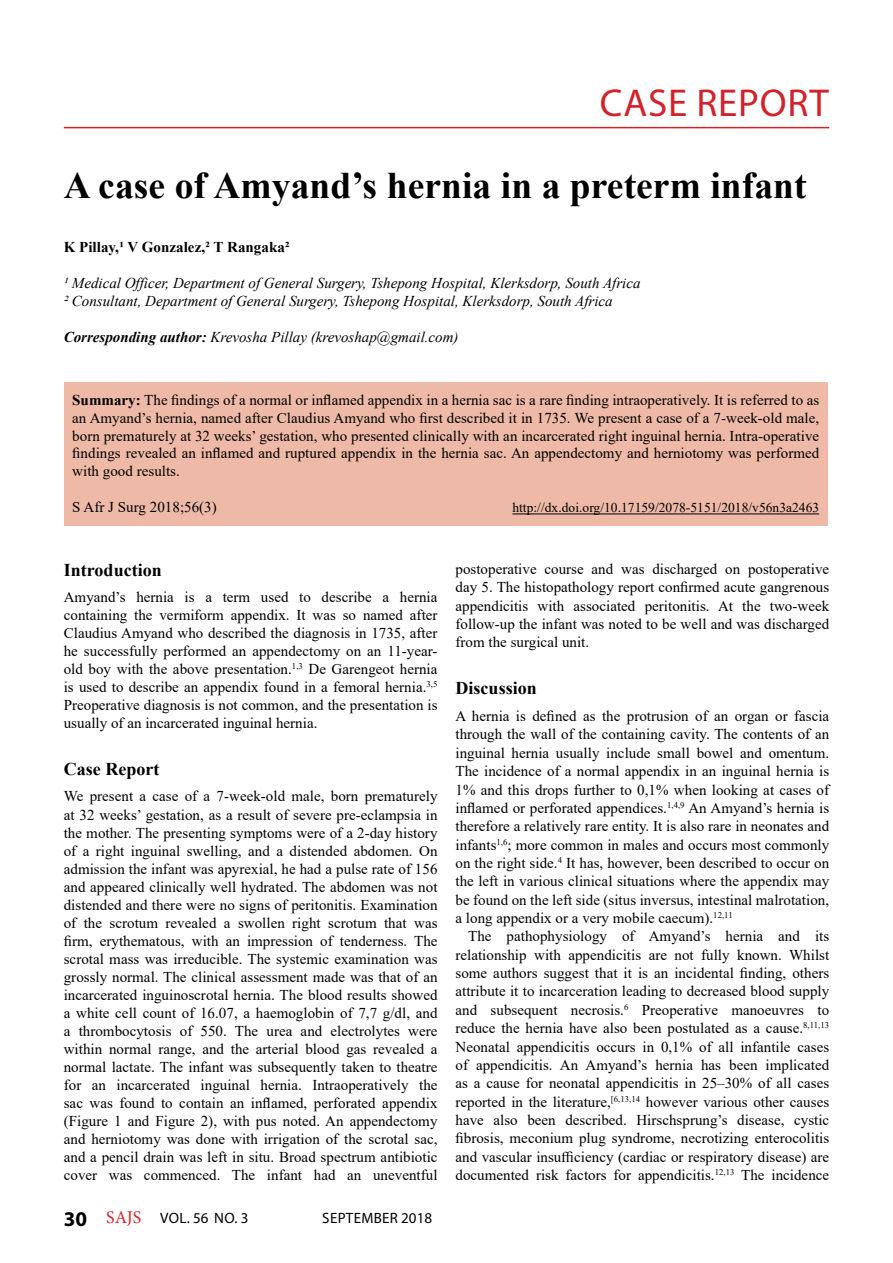
<style>
.page{position:relative;width:893px;height:1263px;background:#fff}
.page>*{position:absolute;margin:0;border:0;box-sizing:border-box;transform-origin:0 0}
.t1{font:39px "Myriad Pro";letter-spacing:.02em;color:#d2232a}
.t2{font:700 37.5px "Times New Roman";color:#000}
.t3{font:700 18px "Times New Roman";color:#000}
.t4{font:15px/18px "Times New Roman";color:#000;text-align:justify}
.t5{font:italic 15px/18px "Times New Roman";color:#000}
.t6{font:15px "Myriad Pro";letter-spacing:.02em;color:#000}
.t7{font:700 15px "Times New Roman";color:#000}
.t8{font:13.5px "Times New Roman";color:#000}
.s1{font-weight:700}
.s2{font-weight:700;font-size:21px}
.s3{font-family:"Minion Pro";font-size:18px;color:#d2232a}
</style>
<div class="page">
<hr style="left:64px;top:127px;width:765px;height:1px;background:#d2232a">
<div style="left:64px;top:382px;width:764px;height:143px;background:#eebaa7"></div>
<hr style="left:512px;top:514px;width:307px;height:1px;background:#000">
<h1 class="t1" style="left:600px;top:78px;width:230px">CASE REPORT</h1>
<h2 class="t2" style="left:64px;top:158px;width:744px">A case of Amyand’s hernia in a preterm infant</h2>
<p class="t7" style="left:64px;top:237px;width:228px">K Pillay,1 V Gonzalez,2 T Rangaka2</p>
<p class="t5" style="left:64px;top:274px;width:578px">1 Medical Officer, Department of General Surgery, Tshepong Hospital, Klerksdorp, South Africa<br>2 Consultant, Department of General Surgery, Tshepong Hospital, Klerksdorp, South Africa</p>
<p class="t5" style="left:64px;top:328px;width:396px"><span class="s1">Corresponding author:</span> Krevosha Pillay (krevoshap@gmail.com)</p>
<p class="t4" style="left:72px;top:391px;width:748px"><span class="s1">Summary:</span> The findings of a normal or inflamed appendix in a hernia sac is a rare finding intraoperatively. It is referred to as an Amyand’s hernia, named after Claudius Amyand who first described it in 1735. We present a case of a 7-week-old male, born prematurely at 32 weeks’ gestation, who presented clinically with an incarcerated right inguinal hernia. Intra-operative findings revealed an inflamed and ruptured appendix in the hernia sac. An appendectomy and herniotomy was performed with good results.</p>
<p class="t4" style="left:72px;top:498px;width:146px">S Afr J Surg 2018;56(3)</p>
<p class="t8" style="left:512px;top:498px;width:308px">http://dx.doi.org/10.17159/2078-5151/2018/v56n3a2463</p>
<p class="t3" style="left:64px;top:557px;width:100px">Introduction</p>
<p class="t4" style="left:64px;top:588px;width:375px">Amyand’s hernia is a term used to describe a hernia containing the vermiform appendix. It was so named after Claudius Amyand who described the diagnosis in 1735, after he successfully performed an appendectomy on an 11-year&shy;old boy with the above presentation.<sup>1,3</sup> De Garengeot hernia is used to describe an appendix found in a femoral hernia.<sup>3,5<br></sup>Preoperative diagnosis is not common, and the presentation is usually of an incarcerated inguinal hernia.</p>
<p class="t3" style="left:64px;top:756px;width:97px">Case Report</p>
<p class="t4" style="left:64px;top:787px;width:375px">We present a case of a 7-week-old male, born prematurely at 32 weeks’ gestation, as a result of severe pre-eclampsia in the mother. The presenting symptoms were of a 2-day history of a right inguinal swelling, and a distended abdomen. On admission the infant was apyrexial, he had a pulse rate of 156 and appeared clinically well hydrated. The abdomen was not distended and there were no signs of peritonitis. Examination of the scrotum revealed a swollen right scrotum that was firm, erythematous, with an impression of tenderness. The scrotal mass was irreducible. The systemic examination was grossly normal. The clinical assessment made was that of an incarcerated inguinoscrotal hernia. The blood results showed a white cell count of 16.07, a haemoglobin of 7,7 g/dl, and a thrombocytosis of 550. The urea and electrolytes were within normal range, and the arterial blood gas revealed a normal lactate. The infant was subsequently taken to theatre for an incarcerated inguinal hernia. Intraoperatively the sac was found to contain an inflamed, perforated appendix (Figure 1 and Figure 2), with pus noted. An appendectomy and herniotomy was done with irrigation of the scrotal sac, and a pencil drain was left in situ. Broad spectrum antibiotic cover was commenced. The infant had an uneventful</p>
<p class="t6" style="left:64px;top:1209px;width:186px"><span class="s2">30</span> <span class="s3">SAJS</span> VOL. 56 NO. 3</p>
<p class="t6" style="left:322px;top:1209px;width:111px">SEPTEMBER 2018</p>
<p class="t4" style="left:455px;top:559px;width:375px">postoperative course and was discharged on postoperative day 5. The histopathology report confirmed acute gangrenous appendicitis with associated peritonitis. At the two-week follow-up the infant was noted to be well and was discharged from the surgical unit.</p>
<p class="t3" style="left:455px;top:675px;width:83px">Discussion</p>
<p class="t4" style="left:455px;top:706px;width:375px">A hernia is defined as the protrusion of an organ or fascia through the wall of the containing cavity. The contents of an inguinal hernia usually include small bowel and omentum.<br>The incidence of a normal appendix in an inguinal hernia is 1% and this drops further to 0,1% when looking at cases of inflamed or perforated appendices.<sup>1,4,9</sup> An Amyand’s hernia is therefore a relatively rare entity. It is also rare in neonates and infants<sup>1,6</sup>; more common in males and occurs most commonly on the right side.<sup>4</sup> It has, however, been described to occur on the left in various clinical situations where the appendix may be found on the left side (situs inversus, intestinal malrotation, a long appendix or a very mobile caecum).<sup>12,11</sup></p>
<p class="t4" style="left:455px;top:927px;width:375px;text-indent:13px">The pathophysiology of Amyand’s hernia and its relationship with appendicitis are not fully known. Whilst some authors suggest that it is an incidental finding, others attribute it to incarceration leading to decreased blood supply and subsequent necrosis.<sup>6</sup> Preoperative manoeuvres to reduce the hernia have also been postulated as a cause.<sup>8,11,13<br></sup>Neonatal appendicitis occurs in 0,1% of all infantile cases of appendicitis. An Amyand’s hernia has been implicated as a cause for neonatal appendicitis in 25–30% of all cases reported in the literature,<sup>[6,13,14</sup> however various other causes have also been described. Hirschsprung’s disease, cystic fibrosis, meconium plug syndrome, necrotizing enterocolitis and vascular insufficiency (cardiac or respiratory disease) are documented risk factors for appendicitis.<sup>12,13</sup> The incidence</p>
</div>
